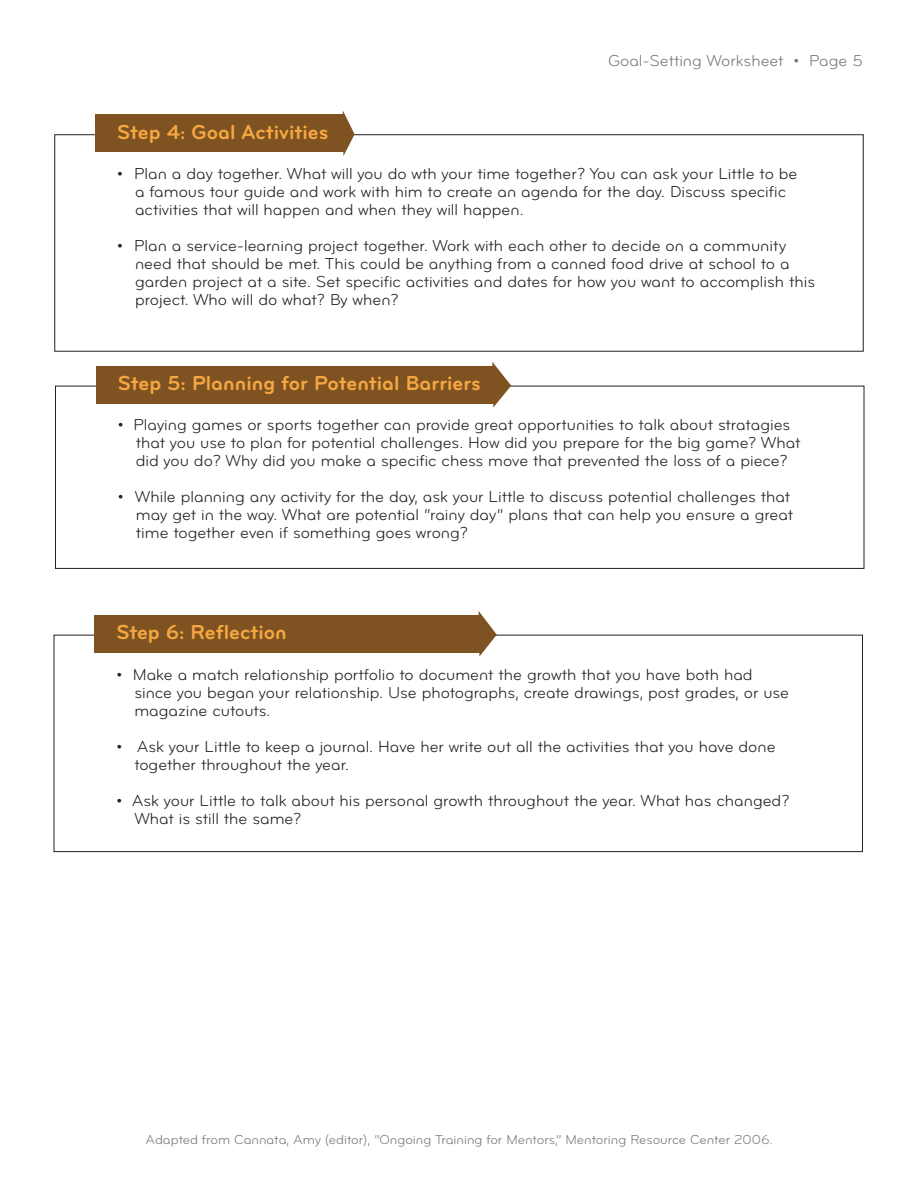
<style>
.page{position:relative;width:918px;height:1188px;background:#fff}
.page>*{position:absolute;margin:0;border:0;box-sizing:border-box;transform-origin:0 0}
.t1{font:21px "Bryant Pro Bold Alternate";color:#f5a742}
.t2{font:16.5px/18px "Bryant Pro Regular Alternate";color:#231f20}
.t3{font:16.5px "Bryant Pro Regular Alternate";color:#77787b}
.t4{font:13.5px "Bryant Pro Regular Alternate";color:#77787b}
</style>
<div class="page">
<div style="left:54px;top:134px;width:810px;height:218px;border:1px solid #231f20"></div>
<div style="left:95px;top:115px;width:249px;height:37px;background:#7f5321"></div>
<svg style="left:343px;top:111px;width:12px;height:45px"></svg>
<div style="left:55px;top:386px;width:809px;height:183px;border:1px solid #231f20"></div>
<div style="left:96px;top:366px;width:398px;height:37px;background:#7f5321"></div>
<svg style="left:492px;top:362px;width:19px;height:45px"></svg>
<div style="left:95px;top:615px;width:385px;height:37px;background:#7f5321"></div>
<svg style="left:479px;top:611px;width:18px;height:46px"></svg>
<p class="t3" style="left:608px;top:52px;width:256px">Goal-Setting Worksheet • Page 5</p>
<p class="t1" style="left:117px;top:121px;width:213px">Step 4: Goal Activities</p>
<p class="t2" style="left:135px;top:165px;width:664px;text-indent:-18px">• Plan a day together. What will you do wth your time together? You can ask your Little to be a famous tour guide and work with him to create an agenda for the day. Discuss specific activities that will happen and when they will happen.</p>
<p class="t2" style="left:135px;top:237px;width:682px;text-indent:-18px">• Plan a service-learning project together. Work with each other to decide on a community need that should be met. This could be anything from a canned food drive at school to a garden project at a site. Set specific activities and dates for how you want to accomplish this project. Who will do what? By when?</p>
<p class="t1" style="left:118px;top:372px;width:365px">Step 5: Planning for Potential Barriers</p>
<p class="t2" style="left:136px;top:416px;width:666px;text-indent:-18px">• Playing games or sports together can provide great opportunities to talk about stratagies that you use to plan for potential challenges. How did you prepare for the big game? What did you do? Why did you make a specific chess move that prevented the loss of a piece?</p>
<p class="t2" style="left:136px;top:488px;width:659px;text-indent:-18px">• While planning any activity for the day, ask your Little to discuss potential challenges that may get in the way. What are potential “rainy day” plans that can help you ensure a great time together even if something goes wrong?</p>
<p class="t1" style="left:116px;top:621px;width:172px">Step 6: Reflection</p>
<p class="t2" style="left:134px;top:665px;width:656px;text-indent:-18px">• Make a match relationship portfolio to document the growth that you have both had since you began your relationship. Use photographs, create drawings, post grades, or use magazine cutouts.</p>
<p class="t2" style="left:134px;top:737px;width:643px;text-indent:-18px">• Ask your Little to keep a journal. Have her write out all the activities that you have done together throughout the year.</p>
<p class="t2" style="left:134px;top:791px;width:657px;text-indent:-18px">• Ask your Little to talk about his personal growth throughout the year. What has changed?<br>What is still the same?</p>
<p class="t4" style="left:145px;top:1133px;width:629px">Adapted from Cannata, Amy (editor), “Ongoing Training for Mentors,” Mentoring Resource Center 2006.</p>
</div>
